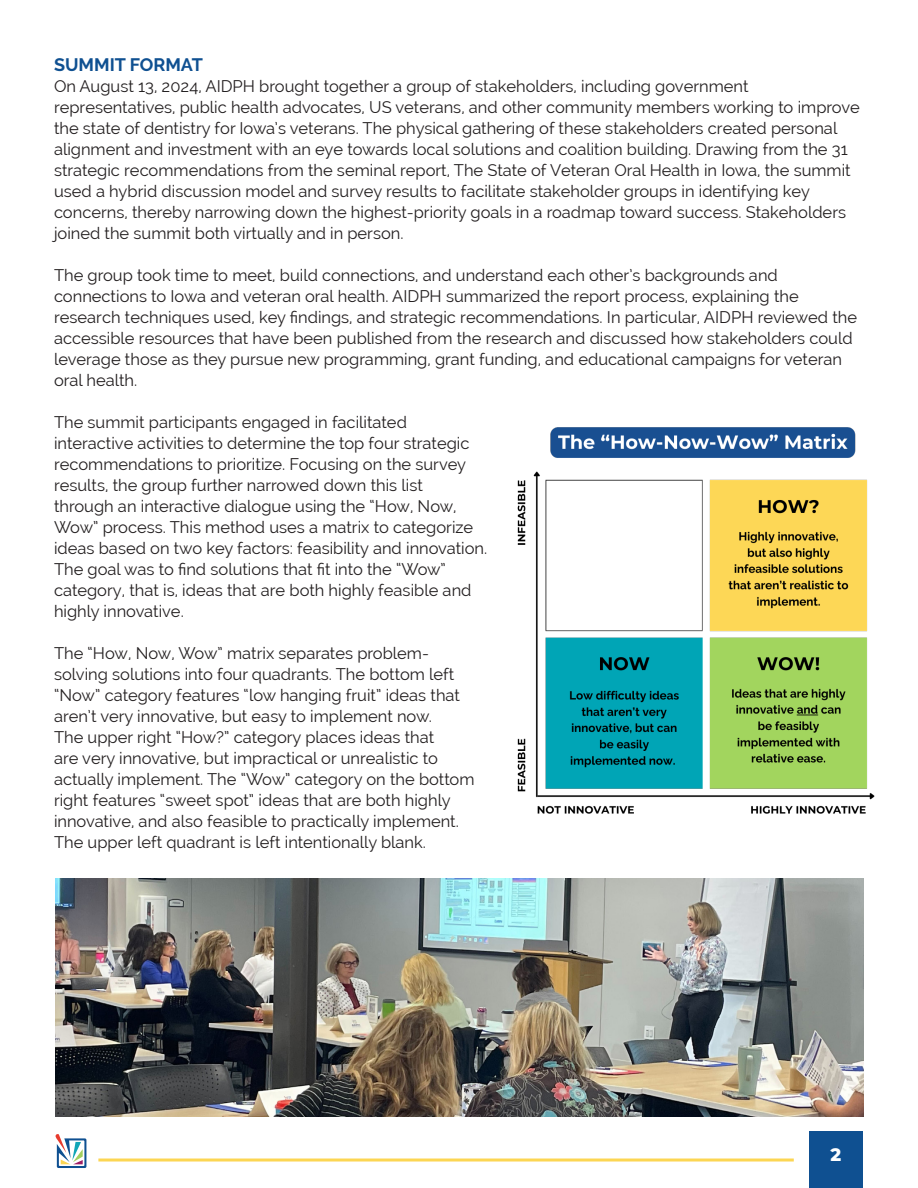
<style>
.page{position:relative;width:918px;height:1188px;background:#fff}
.page>*{position:absolute;margin:0;border:0;box-sizing:border-box;transform-origin:0 0}
.t1{font:700 18px "Raleway";color:#0f5091}
.t2{font:800 18px "Montserrat";color:#fff}
.t3{font:16.5px/21px "Raleway";color:#231f20}
</style>
<div class="page">
<hr style="left:98px;top:1159px;width:696px;height:3px;background:#fcd653">
<svg style="left:56px;top:1134px;width:30px;height:34px"></svg>
<div style="left:809px;top:1132px;width:54px;height:56px;background:#0f5091"></div>
<img style="left:517px;top:427px;width:358px;height:387px">
<img style="left:56px;top:879px;width:808px;height:238px">
<p class="t1" style="left:54px;top:54px;width:150px">SUMMIT FORMAT</p>
<p class="t3" style="left:54px;top:76px;width:807px">On August 13, 2024, AIDPH brought together a group of stakeholders, including government representatives, public health advocates, US veterans, and other community members working to improve the state of dentistry for Iowa’s veterans. The physical gathering of these stakeholders created personal alignment and investment with an eye towards local solutions and coalition building. Drawing from the 31 strategic recommendations from the seminal report, The State of Veteran Oral Health in Iowa, the summit used a hybrid discussion model and survey results to facilitate stakeholder groups in identifying key concerns, thereby narrowing down the highest-priority goals in a roadmap toward success. Stakeholders joined the summit both virtually and in person.</p>
<p class="t3" style="left:54px;top:265px;width:805px">The group took time to meet, build connections, and understand each other’s backgrounds and connections to Iowa and veteran oral health. AIDPH summarized the report process, explaining the research techniques used, key findings, and strategic recommendations. In particular, AIDPH reviewed the accessible resources that have been published from the research and discussed how stakeholders could leverage those as they pursue new programming, grant funding, and educational campaigns for veteran oral health.</p>
<p class="t3" style="left:54px;top:412px;width:435px">The summit participants engaged in facilitated interactive activities to determine the top four strategic recommendations to prioritize. Focusing on the survey results, the group further narrowed down this list<br>through an interactive dialogue using the “How, Now, Wow” process. This method uses a matrix to categorize ideas based on two key factors: feasibility and innovation.<br>The goal was to find solutions that fit into the “Wow” category, that is, ideas that are both highly feasible and highly innovative.</p>
<p class="t3" style="left:54px;top:643px;width:422px">The “How, Now, Wow” matrix separates problem&shy;solving solutions into four quadrants. The bottom left “Now” category features “low hanging fruit” ideas that aren’t very innovative, but easy to implement now.<br>The upper right “How?” category places ideas that<br>are very innovative, but impractical or unrealistic to actually implement. The “Wow” category on the bottom right features “sweet spot” ideas that are both highly innovative, and also feasible to practically implement.<br>The upper left quadrant is left intentionally blank.</p>
<p class="t2" style="left:830px;top:1141px;width:12px">2</p>
</div>
